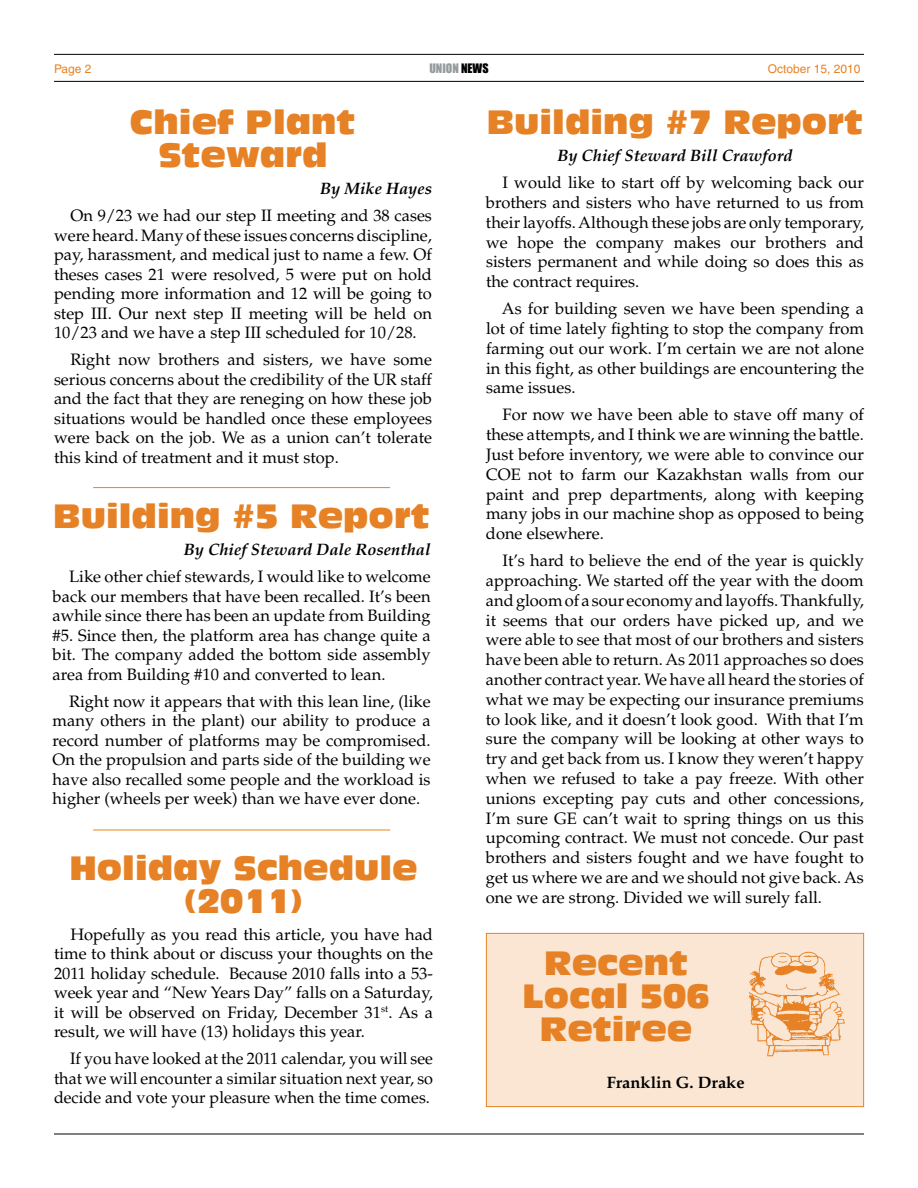
<style>
.page{position:relative;width:918px;height:1188px;background:#fff}
.page>*{position:absolute;margin:0;border:0;box-sizing:border-box;transform-origin:0 0}
.t1{font:33px/33px "Antique Olive Compact";color:#e68225;text-align:center}
.t2{font:16.5px/19.8px "Palatino";color:#000;text-align:justify}
.t3{font:italic 700 16.5px "Palatino";color:#000}
.t4{font:700 16.5px "Palatino";color:#000}
.t5{font:12px "Helvetica";color:#e68225}
.t6{font:12px "Impact";color:#959c9d}
.s1{color:#000}
</style>
<div class="page">
<hr style="left:54px;top:54px;width:810px;height:1px;background:#000">
<hr style="left:54px;top:81px;width:810px;height:1px;background:#000">
<hr style="left:54px;top:1134px;width:810px;height:1px;background:#000">
<hr style="left:93px;top:487px;width:297px;height:1px;background:#e68225">
<div style="left:486px;top:933px;width:378px;height:174px;background:#fae6d3;border:1px solid #e68225"></div>
<img style="left:749px;top:951px;width:96px;height:106px">
<hr style="left:93px;top:830px;width:297px;height:1px;background:#e68225">
<p class="t5" style="left:54px;top:62px;width:39px">Page 2</p>
<p class="t6" style="left:429px;top:59px;width:61px">UNION <span class="s1">NEWS</span></p>
<p class="t5" style="left:768px;top:62px;width:94px">October 15, 2010</p>
<h1 class="t1" style="left:130px;top:106px;width:227px">Chief Plant<br>Steward</h1>
<p class="t3" style="left:320px;top:179px;width:113px">By Mike Hayes</p>
<p class="t2" style="left:54px;top:206px;width:379px;text-indent:16px">On 9/23 we had our step II meeting and 38 cases were heard. Many of these issues concerns discipline, pay, harassment, and medical just to name a few. Of theses cases 21 were resolved, 5 were put on hold pending more information and 12 will be going to step III. Our next step II meeting will be held on 10/23 and we have a step III scheduled for 10/28.</p>
<p class="t2" style="left:54px;top:350px;width:380px;text-indent:16px">Right now brothers and sisters, we have some serious concerns about the credibility of the UR staff and the fact that they are reneging on how these job situations would be handled once these employees were back on the job. We as a union can’t tolerate this kind of treatment and it must stop.</p>
<h1 class="t1" style="left:53px;top:500px;width:378px">Building #5 Report</h1>
<p class="t3" style="left:184px;top:540px;width:248px">By Chief Steward Dale Rosenthal</p>
<p class="t2" style="left:53px;top:567px;width:380px;text-indent:17px">Like other chief stewards, I would like to welcome back our members that have been recalled. It’s been awhile since there has been an update from Building #5. Since then, the platform area has change quite a bit. The company added the bottom side assembly area from Building #10 and converted to lean.</p>
<p class="t2" style="left:53px;top:692px;width:379px;text-indent:16px">Right now it appears that with this lean line, (like many others in the plant) our ability to produce a record number of platforms may be compromised.<br>On the propulsion and parts side of the building we have also recalled some people and the workload is higher (wheels per week) than we have ever done.</p>
<h1 class="t1" style="left:69px;top:851px;width:350px">Holiday Schedule (2011)</h1>
<p class="t2" style="left:54px;top:925px;width:381px;text-indent:16px">Hopefully as you read this article, you have had time to think about or discuss your thoughts on the 2011 holiday schedule. Because 2010 falls into a 53- week year and “New Years Day” falls on a Saturday, it will be observed on Friday, December 31<sup>st</sup>. As a result, we will have (13) holidays this year.</p>
<p class="t2" style="left:54px;top:1049px;width:381px;text-indent:16px">If you have looked at the 2011 calendar, you will see that we will encounter a similar situation next year, so decide and vote your pleasure when the time comes.</p>
<h1 class="t1" style="left:487px;top:106px;width:378px">Building #7 Report</h1>
<p class="t3" style="left:557px;top:146px;width:237px">By Chief Steward Bill Crawford</p>
<p class="t2" style="left:486px;top:173px;width:380px;text-indent:16px">I would like to start off by welcoming back our brothers and sisters who have returned to us from their layoffs.Although these jobs are only temporary, we hope the company makes our brothers and sisters permanent and while doing so does this as the contract requires.</p>
<p class="t2" style="left:486px;top:299px;width:380px;text-indent:16px">As for building seven we have been spending a lot of time lately fighting to stop the company from farming out our work. I’m certain we are not alone in this fight, as other buildings are encountering the same issues.</p>
<p class="t2" style="left:486px;top:405px;width:380px;text-indent:17px">For now we have been able to stave off many of these attempts, and I think we are winning the battle.<br>Just before inventory, we were able to convince our COE not to farm our Kazakhstan walls from our paint and prep departments, along with keeping many jobs in our machine shop as opposed to being done elsewhere.</p>
<p class="t2" style="left:486px;top:551px;width:380px;text-indent:17px">It’s hard to believe the end of the year is quickly approaching. We started off the year with the doom and gloom of a sour economy and layoffs. Thankfully, it seems that our orders have picked up, and we were able to see that most of our brothers and sisters have been able to return. As 2011 approaches so does another contract year. We have all heard the stories of what we may be expecting our insurance premiums to look like, and it doesn’t look good. With that I’m sure the company will be looking at other ways to try and get back from us. I know they weren’t happy when we refused to take a pay freeze. With other unions excepting pay cuts and other concessions, I’m sure GE can’t wait to spring things on us this upcoming contract. We must not concede. Our past brothers and sisters fought and we have fought to get us where we are and we should not give back. As one we are strong. Divided we will surely fall.</p>
<h1 class="t1" style="left:523px;top:947px;width:189px">Recent<br>Local 506<br>Retiree</h1>
<p class="t4" style="left:607px;top:1073px;width:139px">Franklin G. Drake</p>
</div>
